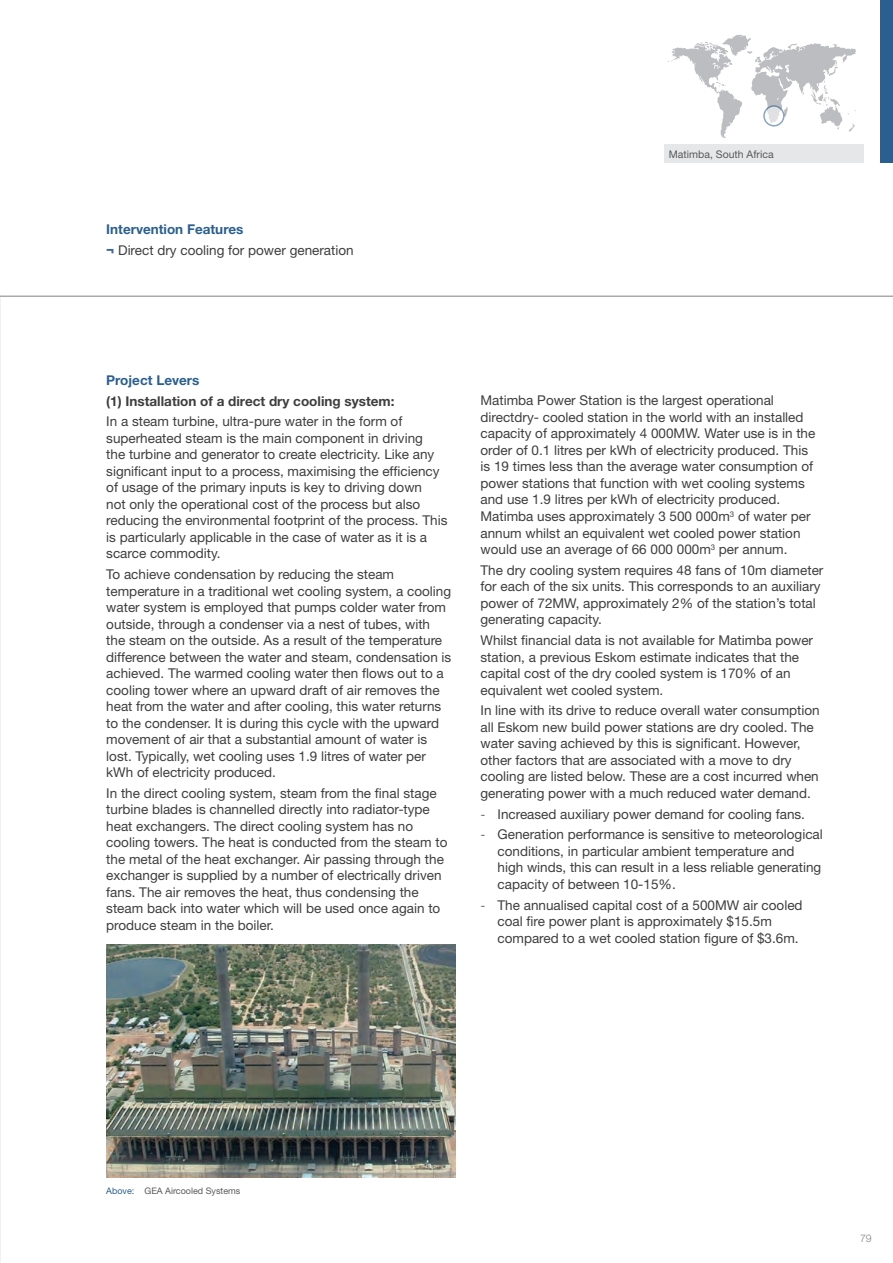
<style>
.page{position:relative;width:893px;height:1263px;background:#fff}
.page>*{position:absolute;margin:0;border:0;box-sizing:border-box;transform-origin:0 0}
.Body_copy_9pt{font:13.5px/16.5px "Helvetica Neue";color:#3e3e3f}
.Body_copy_9pt_last_p{font:13.5px/16.5px "Helvetica Neue";color:#3e3e3f}
.Sub_heading{font:700 13.5px "Helvetica Neue";color:#3e3e3f}
.Sub_Heading_Industri{font:700 13.5px "Helvetica Neue";color:#2a5f91}
.Box_Copy{font:10.5px "Helvetica Neue";color:#57585a}
.t1{font:300 10.5px "Helvetica Neue";color:#808285}
.Caption_copy{font:9px "Helvetica Neue";color:#57585a}
.s1{font-weight:800;color:#446999}
.s2{font-weight:300}
.s3{color:#2a5f91}
</style>
<div class="page">
<hr style="left:0;top:295px;width:1px;height:968px;background:#f0f1f2">
<div style="left:880px;top:0;width:13px;height:163px;background:#2a5f91"></div>
<div style="left:664px;top:144px;width:200px;height:19px;background:#e6e7e9"></div>
<svg style="left:668px;top:35px;width:188px;height:103px"></svg>
<svg style="left:764px;top:106px;width:20px;height:20px"></svg>
<div style="left:763px;top:105px;width:21px;height:22px;border:2px solid #2a5f91;border-radius:50%"></div>
<img style="left:106px;top:945px;width:349px;height:233px">
<hr style="left:0;top:295px;width:893px;height:2px;background:#a8a9ad">
<p class="Sub_Heading_Industri" style="left:106px;top:221px;width:139px">Intervention Features</p>
<p class="Body_copy_9pt" style="left:106px;top:242px;width:249px"><span class="s1">¬</span> Direct dry cooling for power generation</p>
<p class="Box_Copy" style="left:669px;top:148px;width:106px">Matimba, South Africa</p>
<p class="Sub_Heading_Industri" style="left:106px;top:372px;width:95px">Project Levers</p>
<p class="Sub_heading" style="left:106px;top:392px;width:290px">(1) Installation of a direct dry cooling system:</p>
<p class="Body_copy_9pt" style="left:106px;top:413px;width:343px">In a steam turbine, ultra-pure water in the form of superheated steam is the main component in driving<br>the turbine and generator to create electricity. Like any significant input to a process, maximising the efficiency of usage of the primary inputs is key to driving down<br>not only the operational cost of the process but also reducing the environmental footprint of the process. This is particularly applicable in the case of water as it is a scarce commodity.</p>
<p class="Body_copy_9pt" style="left:106px;top:566px;width:347px">To achieve condensation by reducing the steam temperature in a traditional wet cooling system, a cooling water system is employed that pumps colder water from outside, through a condenser via a nest of tubes, with the steam on the outside. As a result of the temperature difference between the water and steam, condensation is achieved. The warmed cooling water then flows out to a cooling tower where an upward draft of air removes the heat from the water and after cooling, this water returns to the condenser. It is during this cycle with the upward movement of air that a substantial amount of water is lost. Typically, wet cooling uses 1.9 litres of water per kWh of electricity produced.</p>
<p class="Body_copy_9pt_last_p" style="left:106px;top:784px;width:343px">In the direct cooling system, steam from the final stage turbine blades is channelled directly into radiator-type heat exchangers. The direct cooling system has no cooling towers. The heat is conducted from the steam to the metal of the heat exchanger. Air passing through the exchanger is supplied by a number of electrically driven fans. The air removes the heat, thus condensing the steam back into water which will be used once again to produce steam in the boiler.</p>
<p class="Body_copy_9pt" style="left:480px;top:392px;width:336px">Matimba Power Station is the largest operational directdry- cooled station in the world with an installed capacity of approximately 4 000MW. Water use is in the order of 0.1 litres per kWh of electricity produced. This is 19 times less than the average water consumption of power stations that function with wet cooling systems and use 1.9 litres per kWh of electricity produced.<br>Matimba uses approximately 3 500 000m<sup>3</sup> of water per annum whilst an equivalent wet cooled power station would use an average of 66 000 000m<sup>3</sup> per annum.</p>
<p class="Body_copy_9pt" style="left:480px;top:562px;width:344px">The dry cooling system requires 48 fans of 10m diameter for each of the six units. This corresponds to an auxiliary power of 72MW, approximately 2% of the station’s total generating capacity.</p>
<p class="Body_copy_9pt" style="left:480px;top:632px;width:334px">Whilst financial data is not available for Matimba power station, a previous Eskom estimate indicates that the capital cost of the dry cooled system is 170% of an equivalent wet cooled system.</p>
<p class="Body_copy_9pt" style="left:480px;top:702px;width:341px">In line with its drive to reduce overall water consumption all Eskom new build power stations are dry cooled. The water saving achieved by this is significant. However, other factors that are associated with a move to dry cooling are listed below. These are a cost incurred when generating power with a much reduced water demand.</p>
<p class="Body_copy_9pt" style="left:480px;top:805px;width:326px"><span class="s2">-</span> Increased auxiliary power demand for cooling fans.</p>
<p class="Body_copy_9pt" style="left:497px;top:826px;width:327px;text-indent:-17px"><span class="s2">-</span> Generation performance is sensitive to meteorological conditions, in particular ambient temperature and high winds, this can result in a less reliable generating capacity of between 10-15%.</p>
<p class="Body_copy_9pt" style="left:497px;top:896px;width:307px;text-indent:-17px"><span class="s2">-</span> The annualised capital cost of a 500MW air cooled coal fire power plant is approximately $15.5m compared to a wet cooled station figure of $3.6m.</p>
<p class="Caption_copy" style="left:106px;top:1185px;width:136px"><span class="s3">Above:</span> GEA Aircooled Systems</p>
<p class="t1" style="left:860px;top:1231px;width:13px">79</p>
</div>
